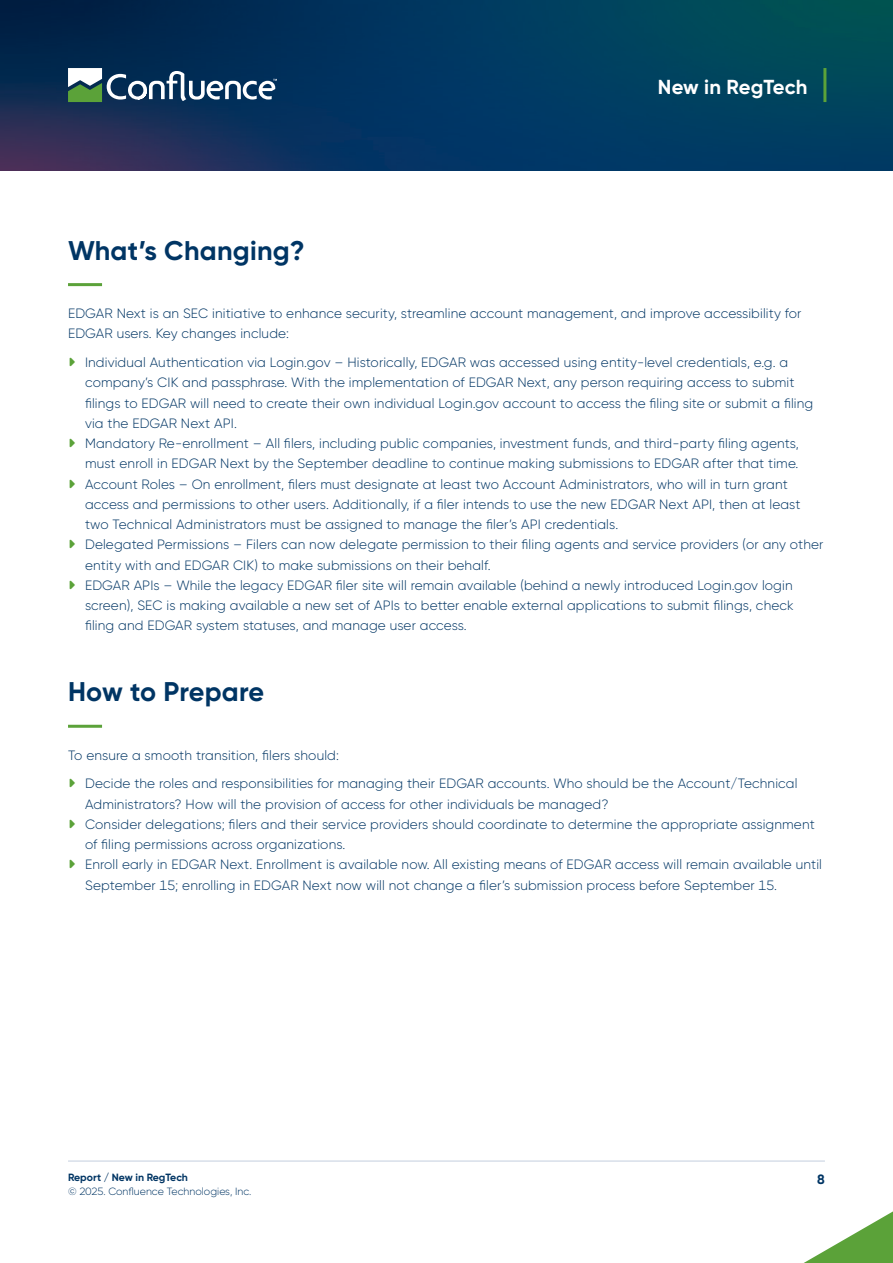
<style>
.page{position:relative;width:893px;height:1263px;background:#fff}
.page>*{position:absolute;margin:0;border:0;box-sizing:border-box;transform-origin:0 0}
.t1{font:700 27px "Gilroy";letter-spacing:.01em;color:#003564}
.t2{font:700 20.25px "Gilroy";letter-spacing:.005em;color:#fff}
.t3{font:300 13.5px/20.2px "Gilroy";letter-spacing:.01em;color:#003564}
.t4{font:700 13.5px "Gilroy";color:#003564}
.t5{font:300 10.5px "Gilroy";color:#003564}
.t6{font:700 10.5px "Gilroy";color:#003564}
</style>
<div class="page">
<img style="left:0;top:0;width:893px;height:170px">
<svg style="left:68px;top:68px;width:209px;height:34px"></svg>
<hr style="left:823px;top:68px;width:3px;height:34px;background:#5ba239">
<svg style="left:804px;top:1211px;width:89px;height:52px"></svg>
<hr style="left:68px;top:1160px;width:757px;height:2px;background:#d7dfe9">
<hr style="left:68px;top:283px;width:34px;height:3px;background:#5ba239">
<hr style="left:68px;top:725px;width:34px;height:3px;background:#5ba239">
<h1 class="t1" style="left:68px;top:233px;width:238px">What’s Changing?</h1>
<h2 class="t2" style="left:658px;top:74px;width:151px">New in RegTech</h2>
<p class="t3" style="left:68px;top:303px;width:735px">EDGAR Next is an SEC initiative to enhance security, streamline account management, and improve accessibility for<br>EDGAR users. Key changes include:</p>
<p class="t3" style="left:85px;top:352px;width:740px">Individual Authentication via Login.gov – Historically, EDGAR was accessed using entity-level credentials, e.g. a company’s CIK and passphrase. With the implementation of EDGAR Next, any person requiring access to submit filings to EDGAR will need to create their own individual Login.gov account to access the filing site or submit a filing via the EDGAR Next API.<br>Mandatory Re-enrollment – All filers, including public companies, investment funds, and third-party filing agents, must enroll in EDGAR Next by the September deadline to continue making submissions to EDGAR after that time.<br>Account Roles – On enrollment, filers must designate at least two Account Administrators, who will in turn grant access and permissions to other users. Additionally, if a filer intends to use the new EDGAR Next API, then at least two Technical Administrators must be assigned to manage the filer’s API credentials.<br>Delegated Permissions – Filers can now delegate permission to their filing agents and service providers (or any other entity with and EDGAR CIK) to make submissions on their behalf.<br>EDGAR APIs – While the legacy EDGAR filer site will remain available (behind a newly introduced Login.gov login screen), SEC is making available a new set of APIs to better enable external applications to submit filings, check filing and EDGAR system statuses, and manage user access.</p>
<h1 class="t1" style="left:68px;top:675px;width:198px">How to Prepare</h1>
<p class="t3" style="left:85px;top:740px;width:714px;line-height:28.8px;text-indent:-17px">To ensure a smooth transition, filers should:<br>Decide the roles and responsibilities for managing their EDGAR accounts. Who should be the Account/Technical</p>
<p class="t3" style="left:85px;top:794px;width:738px">Administrators? How will the provision of access for other individuals be managed?<br>Consider delegations; filers and their service providers should coordinate to determine the appropriate assignment of filing permissions across organizations.<br>Enroll early in EDGAR Next. Enrollment is available now. All existing means of EDGAR access will remain available until September 15; enrolling in EDGAR Next now will not change a filer’s submission process before September 15.</p>
<p class="t6" style="left:68px;top:1171px;width:121px">Report / New in RegTech</p>
<p class="t4" style="left:817px;top:1171px;width:9px">8</p>
<p class="t5" style="left:68px;top:1185px;width:185px">© 2025. Confluence Technologies, Inc.</p>
</div>
